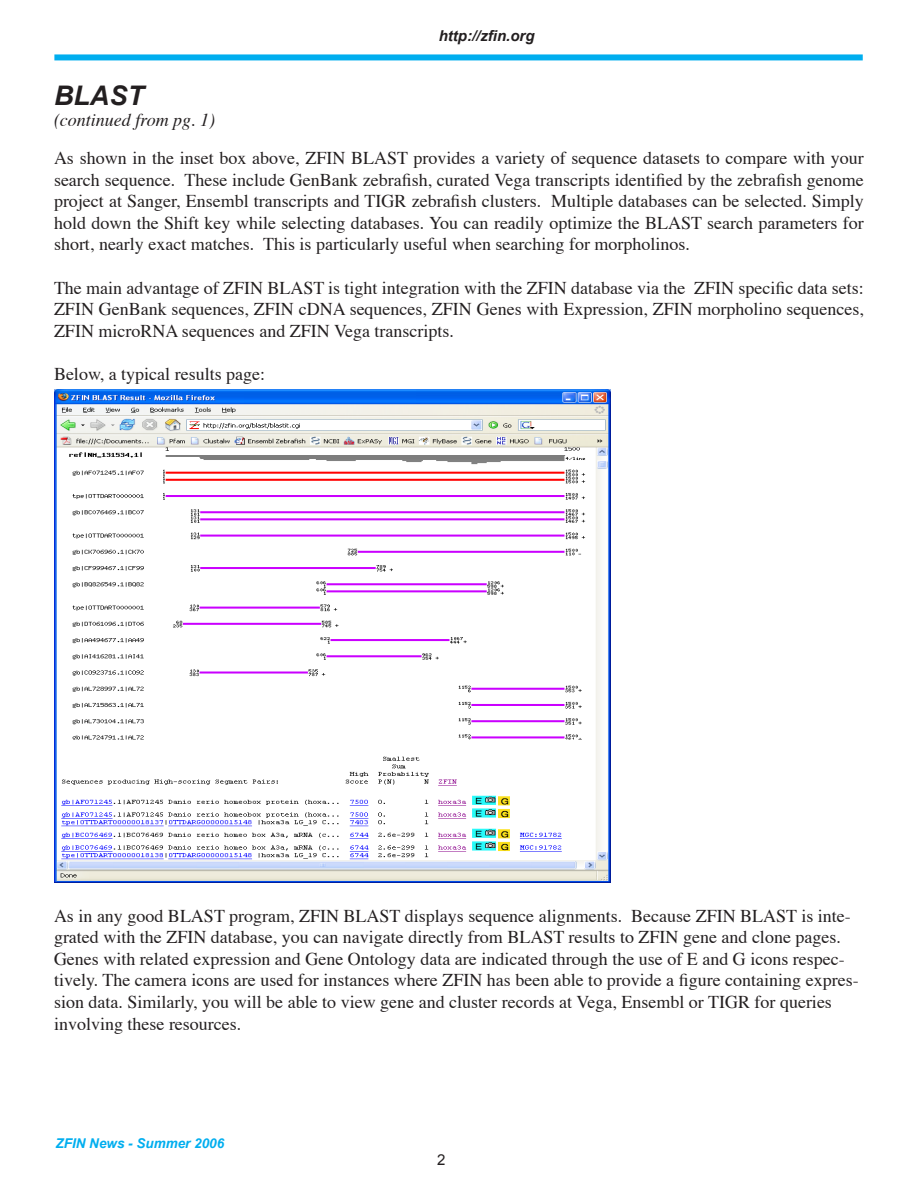
<style>
.page{position:relative;width:918px;height:1188px;background:#fff}
.page>*{position:absolute;margin:0;border:0;box-sizing:border-box;transform-origin:0 0}
.t1{font:italic 700 27px "Arial";color:#231f20}
.t2{font:18px/21.6px "Times";color:#231f20;text-align:justify}
.t3{font:italic 18px "Times";color:#231f20}
.t4{font:italic 700 15px "Arial";color:#231f20}
.t5{font:15px "Arial";color:#231f20}
.t6{font:italic 700 13.5px "Arial";color:#00aeef}
</style>
<div class="page">
<div style="left:54px;top:54px;width:809px;height:6px;background:#00aeef"></div>
<img style="left:54px;top:389px;width:556px;height:493px">
<p class="t1" style="left:54px;top:80px;width:91px">BLAST</p>
<p class="t3" style="left:54px;top:104px;width:163px">(continued from pg. 1)</p>
<p class="t4" style="left:439px;top:27px;width:97px">http://zfin.org</p>
<p class="t2" style="left:54px;top:146px;width:811px">As shown in the inset box above, ZFIN BLAST provides a variety of sequence datasets to compare with your search sequence. These include GenBank zebrafish, curated Vega transcripts identified by the zebrafish genome project at Sanger, Ensembl transcripts and TIGR zebrafish clusters. Multiple databases can be selected. Simply hold down the Shift key while selecting databases. You can readily optimize the BLAST search parameters for short, nearly exact matches. This is particularly useful when searching for morpholinos.</p>
<p class="t2" style="left:54px;top:275px;width:811px">The main advantage of ZFIN BLAST is tight integration with the ZFIN database via the ZFIN specific data sets:<br>ZFIN GenBank sequences, ZFIN cDNA sequences, ZFIN Genes with Expression, ZFIN morpholino sequences, ZFIN microRNA sequences and ZFIN Vega transcripts.</p>
<p class="t2" style="left:54px;top:362px;width:213px">Below, a typical results page:</p>
<p class="t2" style="left:54px;top:903px;width:806px;text-align:left">As in any good BLAST program, ZFIN BLAST displays sequence alignments. Because ZFIN BLAST is inte&shy;grated with the ZFIN database, you can navigate directly from BLAST results to ZFIN gene and clone pages.<br>Genes with related expression and Gene Ontology data are indicated through the use of E and G icons respec&shy;tively. The camera icons are used for instances where ZFIN has been able to provide a figure containing expres&shy;sion data. Similarly, you will be able to view gene and cluster records at Vega, Ensembl or TIGR for queries involving these resources.</p>
<p class="t6" style="left:56px;top:1136px;width:170px">ZFIN News - Summer 2006</p>
<p class="t5" style="left:437px;top:1152px;width:10px">2</p>
</div>
